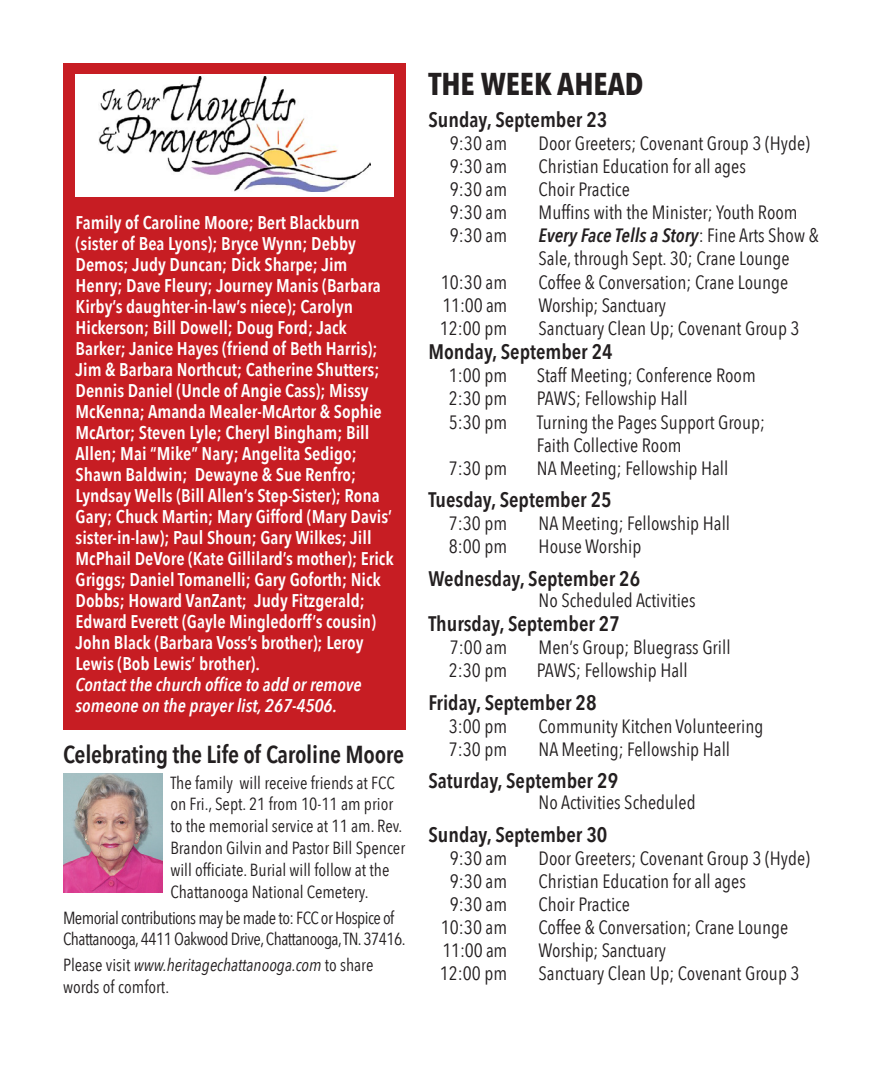
<style>
.page{position:relative;width:882px;height:1071px;background:#fff}
.page>*{position:absolute;margin:0;border:0;box-sizing:border-box;transform-origin:0 0}
.t1{font:700 31.5px "Avenir Next Condensed";color:#231f20}
.text_11{font:600 24.5px "Avenir Next Condensed";letter-spacing:-.01em;color:#231f20}
.t2{font:600 21px "Avenir Next Condensed";color:#231f20}
.t3{font:19.25px "Avenir Next Condensed";color:#231f20}
.t4{font:italic 600 19.25px "Avenir Next Condensed";color:#231f20}
.t5{font:600 18.38px/21px "Avenir Next Condensed";color:#fff}
.t6{font:italic 600 18.38px/21px "Avenir Next Condensed";color:#fff}
.text_11-2{font:17.5px/21.9px "Avenir Next Condensed";color:#231f20}
.text_11-3{font:17.5px/21.9px "Avenir Next Condensed";letter-spacing:-.03em;color:#231f20}
.s1{font-style:italic}
.s2{font-weight:400;font-style:normal}
</style>
<div class="page">
<div style="left:63px;top:63px;width:343px;height:667px;background:#c71d23"></div>
<div style="left:76px;top:74px;width:318px;height:123px;background:#fff"></div>
<img style="left:98px;top:77px;width:272px;height:115px">
<img style="left:63px;top:773px;width:100px;height:120px">
<p class="t5" style="left:76px;top:211px;width:320px">Family of Caroline Moore; Bert Blackburn (sister of Bea Lyons); Bryce Wynn; Debby Demos; Judy Duncan; Dick Sharpe; Jim Henry; Dave Fleury; Journey Manis (Barbara Kirby’s daughter-in-law’s niece); Carolyn Hickerson; Bill Dowell; Doug Ford; Jack Barker; Janice Hayes (friend of Beth Harris); Jim &amp; Barbara Northcut; Catherine Shutters; Dennis Daniel (Uncle of Angie Cass); Missy McKenna; Amanda Mealer-McArtor &amp; Sophie McArtor; Steven Lyle; Cheryl Bingham; Bill Allen; Mai “Mike” Nary; Angelita Sedigo; Shawn Baldwin; Dewayne &amp; Sue Renfro; Lyndsay Wells (Bill Allen’s Step-Sister); Rona Gary; Chuck Martin; Mary Gifford (Mary Davis’ sister-in-law); Paul Shoun; Gary Wilkes; Jill McPhail DeVore (Kate Gillilard’s mother); Erick Griggs; Daniel Tomanelli; Gary Goforth; Nick Dobbs; Howard VanZant; Judy Fitzgerald; Edward Everett (Gayle Mingledorff’s cousin)<br>John Black (Barbara Voss’s brother); Leroy Lewis (Bob Lewis’ brother).</p>
<p class="t6" style="left:76px;top:674px;width:288px">Contact the church office to add or remove someone on the prayer list, 267-4506.</p>
<p class="text_11" style="left:63px;top:733px;width:343px">Celebrating the Life of Caroline Moore</p>
<p class="text_11-2" style="left:170px;top:771px;width:236px">The family will receive friends at FCC on Fri., Sept. 21 from 10-11 am prior to the memorial service at 11 am. Rev.<br>Brandon Gilvin and Pastor Bill Spencer will officiate. Burial will follow at the Chattanooga National Cemetery.</p>
<p class="text_11-3" style="left:63px;top:906px;width:344px">Memorial contributions may be made to: FCC or Hospice of<br>Chattanooga, 4411 Oakwood Drive, Chattanooga, TN. 37416.</p>
<p class="text_11-2" style="left:63px;top:953px;width:312px">Please visit <span class="s1">www.heritagechattanooga.com</span> to share words of comfort.</p>
<p class="t1" style="left:428px;top:64px;width:217px">THE WEEK AHEAD</p>
<p class="t2" style="left:428px;top:101px;width:180px">Sunday, September 23</p>
<p class="t3" style="left:450px;top:127px;width:59px">9:30 am</p>
<p class="t3" style="left:539px;top:127px;width:273px">Door Greeters; Covenant Group 3 (Hyde)</p>
<p class="t3" style="left:450px;top:150px;width:59px">9:30 am</p>
<p class="t3" style="left:539px;top:150px;width:209px">Christian Education for all ages</p>
<p class="t3" style="left:450px;top:173px;width:59px">9:30 am</p>
<p class="t3" style="left:539px;top:173px;width:93px">Choir Practice</p>
<p class="t3" style="left:450px;top:196px;width:59px">9:30 am</p>
<p class="t3" style="left:539px;top:196px;width:261px">Muffins with the Minister; Youth Room</p>
<p class="t3" style="left:450px;top:219px;width:59px">9:30 am</p>
<p class="t4" style="left:539px;top:224px;width:282px">Every Face Tells a Story<span class="s2">: Fine Arts Show &amp;</span></p>
<p class="t3" style="left:539px;top:242px;width:253px">Sale, through Sept. 30; Crane Lounge</p>
<p class="t3" style="left:441px;top:265px;width:68px">10:30 am</p>
<p class="t3" style="left:539px;top:265px;width:251px">Coffee &amp; Conversation; Crane Lounge</p>
<p class="t3" style="left:442px;top:288px;width:66px">11:00 am</p>
<p class="t3" style="left:539px;top:288px;width:129px">Worship; Sanctuary</p>
<p class="t3" style="left:440px;top:312px;width:69px">12:00 pm</p>
<p class="t3" style="left:539px;top:312px;width:262px">Sanctuary Clean Up; Covenant Group 3</p>
<p class="t2" style="left:428px;top:334px;width:186px">Monday, September 24</p>
<p class="t3" style="left:449px;top:359px;width:60px">1:00 pm</p>
<p class="t3" style="left:537px;top:359px;width:220px">Staff Meeting; Conference Room</p>
<p class="t3" style="left:449px;top:382px;width:60px">2:30 pm</p>
<p class="t3" style="left:537px;top:382px;width:152px">PAWS; Fellowship Hall</p>
<p class="t3" style="left:449px;top:405px;width:60px">5:30 pm</p>
<p class="t3" style="left:537px;top:405px;width:230px">Turning the Pages Support Group;</p>
<p class="t3" style="left:537px;top:428px;width:146px">Faith Collective Room</p>
<p class="t3" style="left:449px;top:452px;width:60px">7:30 pm</p>
<p class="t3" style="left:537px;top:452px;width:193px">NA Meeting; Fellowship Hall</p>
<p class="t2" style="left:428px;top:482px;width:185px">Tuesday, September 25</p>
<p class="t3" style="left:449px;top:507px;width:60px">7:30 pm</p>
<p class="t3" style="left:539px;top:507px;width:193px">NA Meeting; Fellowship Hall</p>
<p class="t3" style="left:449px;top:530px;width:60px">8:00 pm</p>
<p class="t3" style="left:539px;top:530px;width:104px">House Worship</p>
<p class="t2" style="left:428px;top:560px;width:213px">Wednesday, September 26</p>
<p class="t3" style="left:539px;top:584px;width:159px">No Scheduled Activities</p>
<p class="t2" style="left:428px;top:606px;width:193px">Thursday, September 27</p>
<p class="t3" style="left:450px;top:631px;width:59px">7:00 am</p>
<p class="t3" style="left:539px;top:631px;width:193px">Men’s Group; Bluegrass Grill</p>
<p class="t3" style="left:449px;top:654px;width:60px">2:30 pm</p>
<p class="t3" style="left:537px;top:654px;width:152px">PAWS; Fellowship Hall</p>
<p class="t2" style="left:428px;top:684px;width:170px">Friday, September 28</p>
<p class="t3" style="left:449px;top:710px;width:60px">3:00 pm</p>
<p class="t3" style="left:539px;top:710px;width:226px">Community Kitchen Volunteering</p>
<p class="t3" style="left:449px;top:733px;width:60px">7:30 pm</p>
<p class="t3" style="left:539px;top:733px;width:193px">NA Meeting; Fellowship Hall</p>
<p class="t2" style="left:428px;top:763px;width:191px">Saturday, September 29</p>
<p class="t3" style="left:539px;top:786px;width:159px">No Activities Scheduled</p>
<p class="t2" style="left:428px;top:816px;width:180px">Sunday, September 30</p>
<p class="t3" style="left:450px;top:842px;width:59px">9:30 am</p>
<p class="t3" style="left:539px;top:842px;width:273px">Door Greeters; Covenant Group 3 (Hyde)</p>
<p class="t3" style="left:450px;top:865px;width:59px">9:30 am</p>
<p class="t3" style="left:539px;top:865px;width:209px">Christian Education for all ages</p>
<p class="t3" style="left:450px;top:888px;width:59px">9:30 am</p>
<p class="t3" style="left:539px;top:888px;width:93px">Choir Practice</p>
<p class="t3" style="left:441px;top:911px;width:68px">10:30 am</p>
<p class="t3" style="left:539px;top:911px;width:251px">Coffee &amp; Conversation; Crane Lounge</p>
<p class="t3" style="left:442px;top:934px;width:66px">11:00 am</p>
<p class="t3" style="left:539px;top:934px;width:129px">Worship; Sanctuary</p>
<p class="t3" style="left:440px;top:957px;width:69px">12:00 pm</p>
<p class="t3" style="left:539px;top:957px;width:262px">Sanctuary Clean Up; Covenant Group 3</p>
</div>
